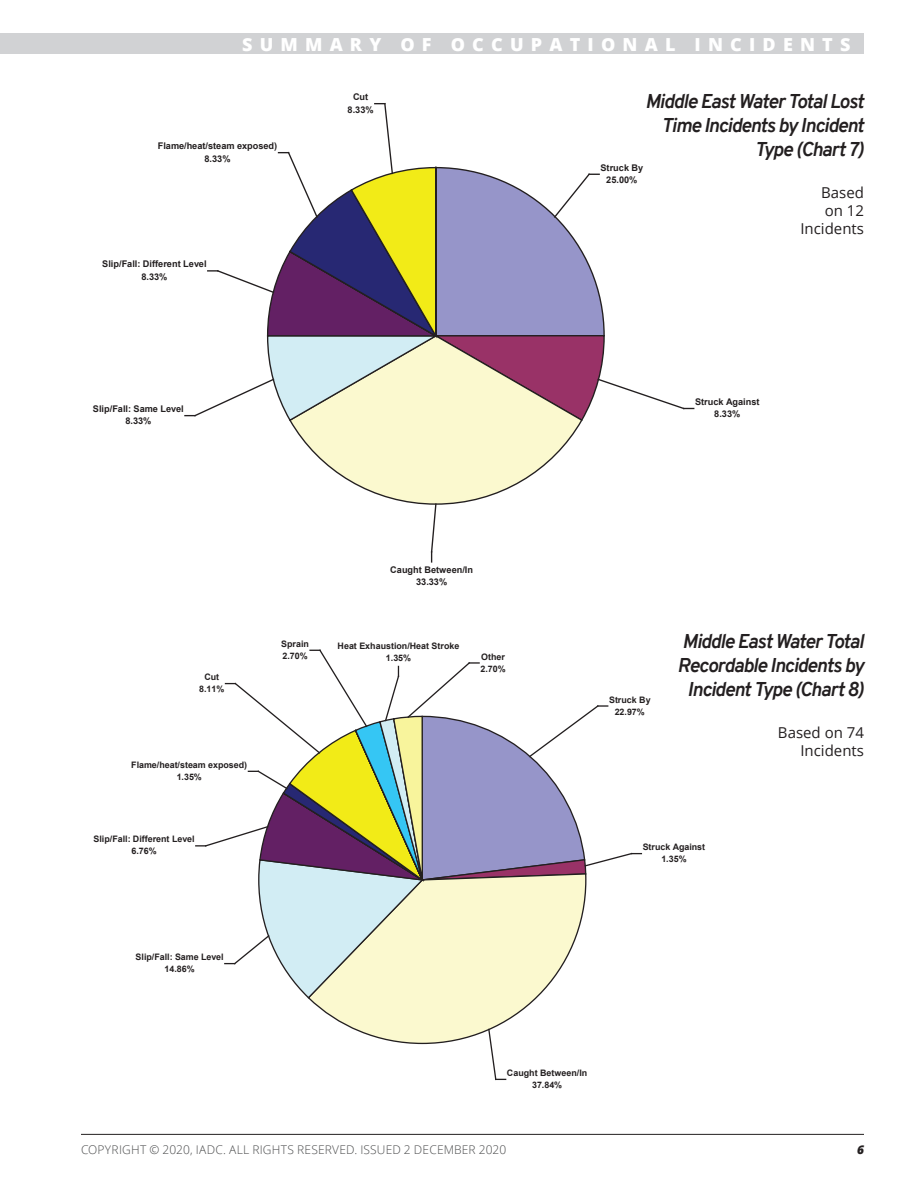
<style>
.page{position:relative;width:918px;height:1188px;background:#fff}
.page>*{position:absolute;margin:0;border:0;box-sizing:border-box;transform-origin:0 0}
.t1{font:italic 700 19.5px/24px "Overpass";letter-spacing:-.045em;color:#231f20;text-align:right}
.t2{font:800 18px "Open Sans";letter-spacing:.4em;color:#fff}
.t3{font:15px/18px "Open Sans";color:#231f20;text-align:right}
.t4{font:300 12px "Open Sans";letter-spacing:.015em;color:#4b4c4d}
.t5{font:italic 800 12px "Open Sans";color:#231f20}
.t6{font:700 11.4px "Arial";color:#231f20}
.t7{font:700 9.15px/12.5px "Arial";color:#231f20;text-align:center}
.t8{font:700 8.85px/12px "Arial";color:#231f20;text-align:center}
</style>
<div class="page">
<div style="left:0;top:34px;width:864px;height:20px;background:#d1d2d4"></div>
<hr style="left:81px;top:1134px;width:783px;height:1px;background:#231f20">
<svg style="left:290px;top:422px;width:292px;height:83px"></svg>
<svg style="left:430px;top:503px;width:7px;height:59px"></svg>
<svg style="left:185px;top:103px;width:509px;height:319px"></svg>
<svg style="left:310px;top:1000px;width:225px;height:45px"></svg>
<svg style="left:487px;top:1028px;width:19px;height:53px"></svg>
<svg style="left:196px;top:649px;width:445px;height:351px"></svg>
<h2 class="t2" style="left:242px;top:31px;width:610px">SUMMARY OF OCCUPATIONAL INCIDENTS</h2>
<p class="t7" style="left:158px;top:140px;width:121px">Flame/heat/steam exposed)<br>8.33%</p>
<p class="t7" style="left:102px;top:258px;width:106px">Slip/Fall: Different Level<br>8.33%</p>
<p class="t7" style="left:93px;top:403px;width:92px">Slip/Fall: Same Level<br>8.33%</p>
<p class="t7" style="left:348px;top:91px;width:28px">Cut<br>8.33%</p>
<h1 class="t1" style="left:645px;top:89px;width:220px">Middle East Water Total Lost<br>Time Incidents by Incident<br>Type (Chart 7)</h1>
<p class="t7" style="left:601px;top:161px;width:44px">Struck By<br>25.00%</p>
<h3 class="t3" style="left:800px;top:183px;width:65px">Based on 12<br>Incidents</h3>
<p class="t7" style="left:695px;top:396px;width:66px">Struck Against<br>8.33%</p>
<p class="t8" style="left:199px;top:671px;width:27px">Cut<br>8.11%</p>
<p class="t8" style="left:131px;top:759px;width:117px">Flame/heat/steam exposed)<br>1.35%</p>
<p class="t8" style="left:94px;top:833px;width:103px">Slip/Fall: Different Level<br>6.76%</p>
<p class="t7" style="left:390px;top:564px;width:84px">Caught Between/In<br>33.33%</p>
<p class="t8" style="left:281px;top:638px;width:29px;text-align:left">Sprain<br>2.70%</p>
<p class="t8" style="left:338px;top:640px;width:123px">Heat Exhaustion/Heat Stroke<br>1.35%</p>
<p class="t8" style="left:480px;top:651px;width:27px;text-align:left">Other<br>2.70%</p>
<p class="t8" style="left:136px;top:951px;width:90px">Slip/Fall: Same Level<br>14.86%</p>
<p class="t8" style="left:609px;top:694px;width:43px">Struck By<br>22.97%</p>
<h1 class="t1" style="left:678px;top:629px;width:188px;text-align:center">Middle East Water Total<br>Recordable Incidents by<br>Incident Type (Chart 8)</h1>
<p class="t6" style="left:854px;top:664px;width:8px">8</p>
<h3 class="t3" style="left:778px;top:723px;width:88px">Based on 74<br>Incidents</h3>
<p class="t8" style="left:643px;top:841px;width:64px">Struck Against<br>1.35%</p>
<p class="t8" style="left:507px;top:1067px;width:82px">Caught Between/In<br>37.84%</p>
<h3 class="t4" style="left:81px;top:1142px;width:427px">COPYRIGHT © 2020, IADC. ALL RIGHTS RESERVED. ISSUED 2 DECEMBER 2020</h3>
<h3 class="t5" style="left:857px;top:1141px;width:8px">6</h3>
</div>
